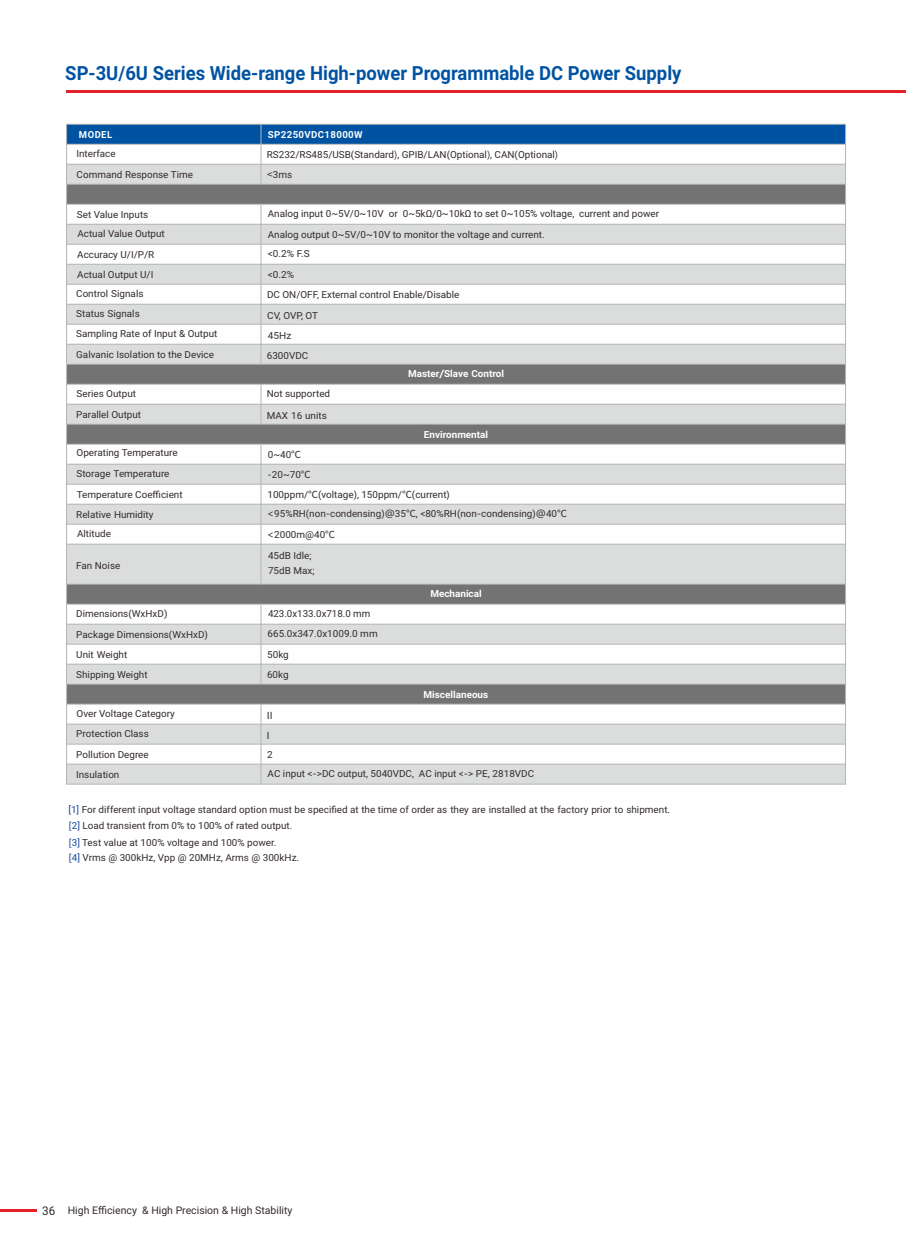
<style>
.page{position:relative;width:906px;height:1238px;background:#fff}
.page>*{position:absolute;margin:0;border:0;box-sizing:border-box;transform-origin:0 0}
.t1{font:700 19.5px "Roboto";color:#0053a2;scale:.95 1}
.t2{font:10.5px "Roboto";color:#332b2a}
.t3{font:9.75px/20.1px "Roboto";color:#332b2a}
.t4{font:700 9.75px "Roboto";color:#fefefe}
.t5{font:700 9.75px "Roboto";letter-spacing:.035em;color:#fefefe}
.t6{font:9.75px "Source Han Sans CN";color:#332b2a}
.s1{font-family:"Microsoft Jheng Hei"}
.s2{font-family:"Source Han Sans CN"}
.s3{font-family:"Microsoft Ya Hei"}
.s4{color:#154999}
.s5{font-family:"Microsoft Ya Hei";color:#154999}
.s6{font-size:12px}
</style>
<div class="page">
<div style="left:67px;top:124px;width:194px;height:20px;background:#0053a2"></div>
<div style="left:261px;top:124px;width:584px;height:20px;background:#0053a2"></div>
<div style="left:67px;top:164px;width:194px;height:20px;background:#dbdddd"></div>
<div style="left:261px;top:164px;width:584px;height:20px;background:#dbdddd"></div>
<div style="left:67px;top:184px;width:778px;height:20px;background:#747374"></div>
<div style="left:67px;top:224px;width:194px;height:20px;background:#dbdddd"></div>
<div style="left:261px;top:224px;width:584px;height:20px;background:#dbdddd"></div>
<div style="left:67px;top:264px;width:194px;height:20px;background:#dbdddd"></div>
<div style="left:261px;top:264px;width:584px;height:20px;background:#dbdddd"></div>
<div style="left:67px;top:304px;width:194px;height:20px;background:#dbdddd"></div>
<div style="left:261px;top:304px;width:584px;height:20px;background:#dbdddd"></div>
<div style="left:67px;top:344px;width:194px;height:20px;background:#dbdddd"></div>
<div style="left:261px;top:344px;width:584px;height:20px;background:#dbdddd"></div>
<div style="left:67px;top:364px;width:778px;height:20px;background:#747374"></div>
<div style="left:67px;top:404px;width:194px;height:20px;background:#dbdddd"></div>
<div style="left:261px;top:404px;width:584px;height:20px;background:#dbdddd"></div>
<div style="left:67px;top:424px;width:778px;height:20px;background:#747374"></div>
<div style="left:67px;top:464px;width:194px;height:20px;background:#dbdddd"></div>
<div style="left:261px;top:464px;width:584px;height:20px;background:#dbdddd"></div>
<div style="left:67px;top:504px;width:194px;height:20px;background:#dbdddd"></div>
<div style="left:261px;top:504px;width:584px;height:20px;background:#dbdddd"></div>
<div style="left:67px;top:544px;width:194px;height:40px;background:#dbdddd"></div>
<div style="left:261px;top:544px;width:584px;height:40px;background:#dbdddd"></div>
<div style="left:67px;top:584px;width:778px;height:20px;background:#747374"></div>
<div style="left:67px;top:624px;width:194px;height:20px;background:#dbdddd"></div>
<div style="left:261px;top:624px;width:584px;height:20px;background:#dbdddd"></div>
<div style="left:67px;top:664px;width:194px;height:20px;background:#dbdddd"></div>
<div style="left:261px;top:664px;width:584px;height:20px;background:#dbdddd"></div>
<div style="left:67px;top:684px;width:778px;height:20px;background:#747374"></div>
<div style="left:67px;top:724px;width:194px;height:20px;background:#dbdddd"></div>
<div style="left:261px;top:724px;width:584px;height:20px;background:#dbdddd"></div>
<div style="left:67px;top:764px;width:194px;height:20px;background:#dbdddd"></div>
<div style="left:261px;top:764px;width:584px;height:20px;background:#dbdddd"></div>
<hr style="left:66px;top:124px;width:1px;height:660px;background:#b5b5b6">
<hr style="left:261px;top:703px;width:1px;height:81px;background:#b5b5b6">
<hr style="left:261px;top:604px;width:1px;height:80px;background:#b5b5b6">
<hr style="left:261px;top:444px;width:1px;height:140px;background:#b5b5b6">
<hr style="left:261px;top:384px;width:1px;height:40px;background:#b5b5b6">
<hr style="left:261px;top:204px;width:1px;height:160px;background:#b5b5b6">
<hr style="left:261px;top:124px;width:1px;height:60px;background:#b5b5b6">
<hr style="left:845px;top:124px;width:1px;height:660px;background:#b5b5b6">
<hr style="left:66px;top:783px;width:780px;height:1px;background:#b5b5b6">
<hr style="left:66px;top:763px;width:780px;height:1px;background:#b5b5b6">
<hr style="left:66px;top:743px;width:780px;height:1px;background:#b5b5b6">
<hr style="left:66px;top:723px;width:780px;height:1px;background:#b5b5b6">
<hr style="left:66px;top:703px;width:780px;height:1px;background:#b5b5b6">
<hr style="left:66px;top:683px;width:780px;height:1px;background:#b5b5b6">
<hr style="left:66px;top:663px;width:780px;height:1px;background:#b5b5b6">
<hr style="left:66px;top:644px;width:780px;height:1px;background:#b5b5b6">
<hr style="left:66px;top:624px;width:780px;height:1px;background:#b5b5b6">
<hr style="left:66px;top:604px;width:780px;height:1px;background:#b5b5b6">
<hr style="left:66px;top:584px;width:780px;height:1px;background:#b5b5b6">
<hr style="left:66px;top:544px;width:780px;height:1px;background:#b5b5b6">
<hr style="left:66px;top:524px;width:780px;height:1px;background:#b5b5b6">
<hr style="left:66px;top:504px;width:780px;height:1px;background:#b5b5b6">
<hr style="left:66px;top:484px;width:780px;height:1px;background:#b5b5b6">
<hr style="left:66px;top:464px;width:780px;height:1px;background:#b5b5b6">
<hr style="left:66px;top:444px;width:780px;height:1px;background:#b5b5b6">
<hr style="left:66px;top:424px;width:780px;height:1px;background:#b5b5b6">
<hr style="left:66px;top:404px;width:780px;height:1px;background:#b5b5b6">
<hr style="left:66px;top:384px;width:780px;height:1px;background:#b5b5b6">
<hr style="left:66px;top:364px;width:780px;height:1px;background:#b5b5b6">
<hr style="left:66px;top:344px;width:780px;height:1px;background:#b5b5b6">
<hr style="left:66px;top:324px;width:780px;height:1px;background:#b5b5b6">
<hr style="left:66px;top:304px;width:780px;height:1px;background:#b5b5b6">
<hr style="left:66px;top:284px;width:780px;height:1px;background:#b5b5b6">
<hr style="left:66px;top:264px;width:780px;height:1px;background:#b5b5b6">
<hr style="left:66px;top:244px;width:780px;height:1px;background:#b5b5b6">
<hr style="left:66px;top:224px;width:780px;height:1px;background:#b5b5b6">
<hr style="left:66px;top:204px;width:780px;height:1px;background:#b5b5b6">
<hr style="left:66px;top:184px;width:780px;height:1px;background:#b5b5b6">
<hr style="left:66px;top:164px;width:780px;height:1px;background:#b5b5b6">
<hr style="left:66px;top:144px;width:780px;height:1px;background:#b5b5b6">
<hr style="left:66px;top:124px;width:780px;height:1px;background:#b5b5b6">
<hr style="left:66px;top:90px;width:840px;height:2px;background:#e62029">
<hr style="left:0;top:1209px;width:36px;height:2px;background:#e62029">
<h1 class="t1" style="left:65px;top:65px;width:650px">SP-3U/6U Series Wide-range High-power Programmable DC Power Supply</h1>
<p class="t4" style="left:79px;top:130px;width:35px">MODEL</p>
<p class="t3" style="left:77px;top:165px;width:118px">Command Response Time</p>
<p class="t3" style="left:76px;top:144px;width:41px">Interface</p>
<p class="t5" style="left:268px;top:130px;width:96px">SP2250VDC18000W</p>
<p class="t3" style="left:267px;top:145px;width:293px">RS232/RS485/USB(Standard<span class="s1">)</span>, GPIB/LAN(Optional<span class="s1">)</span>, CAN(Optional<span class="s1">)</span></p>
<p class="t3" style="left:267px;top:165px;width:26px"><span class="s2">&lt;</span>3ms</p>
<p class="t3" style="left:77px;top:205px;width:89px">Set Value Inputs<br>Actual Value Output</p>
<p class="t3" style="left:268px;top:204px;width:393px;line-height:20.5px">Analog input 0~5V/0~10V or 0~5kΩ/0~10kΩ to set 0~105% voltage, current and power<br>Analog output 0~5V/0~10V to monitor the voltage and current.</p>
<p class="t3" style="left:77px;top:245px;width:78px">Accuracy U/I/P/R<br>Actual Output U/I</p>
<p class="t3" style="left:268px;top:244px;width:43px;line-height:21px">&lt;0.2% F.S &lt;0.2%</p>
<p class="t3" style="left:76px;top:285px;width:143px">Control Signals<br>Status Signals<br>Sampling Rate of Input &amp; Output<br>Galvanic Isolation to the Device</p>
<p class="t3" style="left:76px;top:384px;width:66px;line-height:20.5px">Series Output<br>Parallel Output</p>
<p class="t3" style="left:77px;top:443px;width:103px">Operating Temperature</p>
<p class="t3" style="left:77px;top:464px;width:94px">Storage Temperature</p>
<p class="t3" style="left:77px;top:485px;width:107px">Temperature Coefficient</p>
<p class="t3" style="left:76px;top:506px;width:79px;line-height:18.9px">Relative Humidity<br>Altitude</p>
<p class="t3" style="left:267px;top:286px;width:194px">DC ON/OFF, External control Enable/Disable</p>
<p class="t3" style="left:267px;top:306px;width:52px">CV, OVP, OT</p>
<p class="t3" style="left:267px;top:346px;width:43px">6300VDC</p>
<p class="t3" style="left:268px;top:326px;width:25px">45Hz</p>
<p class="t3" style="left:267px;top:385px;width:65px">Not supported</p>
<p class="t3" style="left:267px;top:406px;width:62px">MAX 16 units</p>
<p class="t4" style="left:408px;top:370px;width:98px">Master<span class="s3">/</span>Slave Control</p>
<p class="t4" style="left:424px;top:430px;width:66px">Environmental</p>
<p class="t3" style="left:268px;top:445px;width:35px">0~40<span class="s2">℃</span></p>
<p class="t3" style="left:267px;top:485px;width:184px">100ppm/<span class="s2">℃</span>(voltage<span class="s3">)</span>, 150ppm/<span class="s2">℃</span>(current<span class="s3">)</span></p>
<p class="t3" style="left:267px;top:525px;width:70px"><span class="s3">&lt;</span>2000m@40<span class="s2">℃</span></p>
<p class="t3" style="left:267px;top:465px;width:45px"><span class="s3">-</span>20~70<span class="s2">℃</span></p>
<p class="t3" style="left:267px;top:505px;width:302px"><span class="s3">&lt;</span>95%RH(non<span class="s3">-</span>condensing<span class="s3">)@</span>35<span class="s2">℃</span>, &lt;80%RH(non<span class="s3">-</span>condensing<span class="s3">)@</span>40<span class="s2">℃</span></p>
<p class="t3" style="left:76px;top:557px;width:46px">Fan Noise</p>
<p class="t3" style="left:268px;top:549px;width:48px;line-height:15px">45dB Idle;<br>75dB Max;</p>
<p class="t4" style="left:430px;top:589px;width:53px">Mechanical</p>
<p class="t3" style="left:76px;top:605px;width:93px">Dimensions(WxHxD)</p>
<p class="t3" style="left:268px;top:605px;width:104px">423.0x133.0x718.0 mm</p>
<p class="t3" style="left:76px;top:625px;width:133px">Package Dimensions(WxHxD)</p>
<p class="t3" style="left:267px;top:624px;width:112px">665.0x347.0x1009.0 mm</p>
<p class="t3" style="left:76px;top:646px;width:73px;line-height:19.5px">Unit Weight<br>Shipping Weight</p>
<p class="t3" style="left:267px;top:645px;width:23px;line-height:20.5px">50kg<br>60kg</p>
<p class="t4" style="left:423px;top:690px;width:66px">Miscellaneous</p>
<p class="t3" style="left:76px;top:704px;width:100px">Over Voltage Category<br>Protection Class<br>Pollution Degree<br>Insulation</p>
<p class="t6" style="left:265px;top:710px;width:11px">Ⅱ</p>
<p class="t6" style="left:263px;top:730px;width:11px">Ⅰ</p>
<p class="t3" style="left:267px;top:746px;width:268px;line-height:18.9px">2<br>AC input &lt;<span class="s3">-</span>&gt;DC output, 5040VDC, AC input &lt;<span class="s3">-</span>&gt; PE, 2818VDC</p>
<p class="t3" style="left:68px;top:802px;width:603px;line-height:16px"><span class="s4">[1]</span> For different input voltage standard option must be specified at the time of order as they are installed at the factory prior to shipment<span class="s3">. </span><span class="s5">[</span><span class="s4">2]</span> Load transient from 0% to 100% of rated output.<br><span class="s5">[</span><span class="s4">3]</span> Test value at 100% voltage and 100% power.<br><span class="s5">[</span><span class="s4">4]</span> Vrms @ 300kHz, Vpp @ 20MHz, Arms @ 300kHz.</p>
<p class="t2" style="left:42px;top:1205px;width:252px"><span class="s6">36</span> High Efficiency &amp; High Precision &amp; High Stability</p>
</div>
